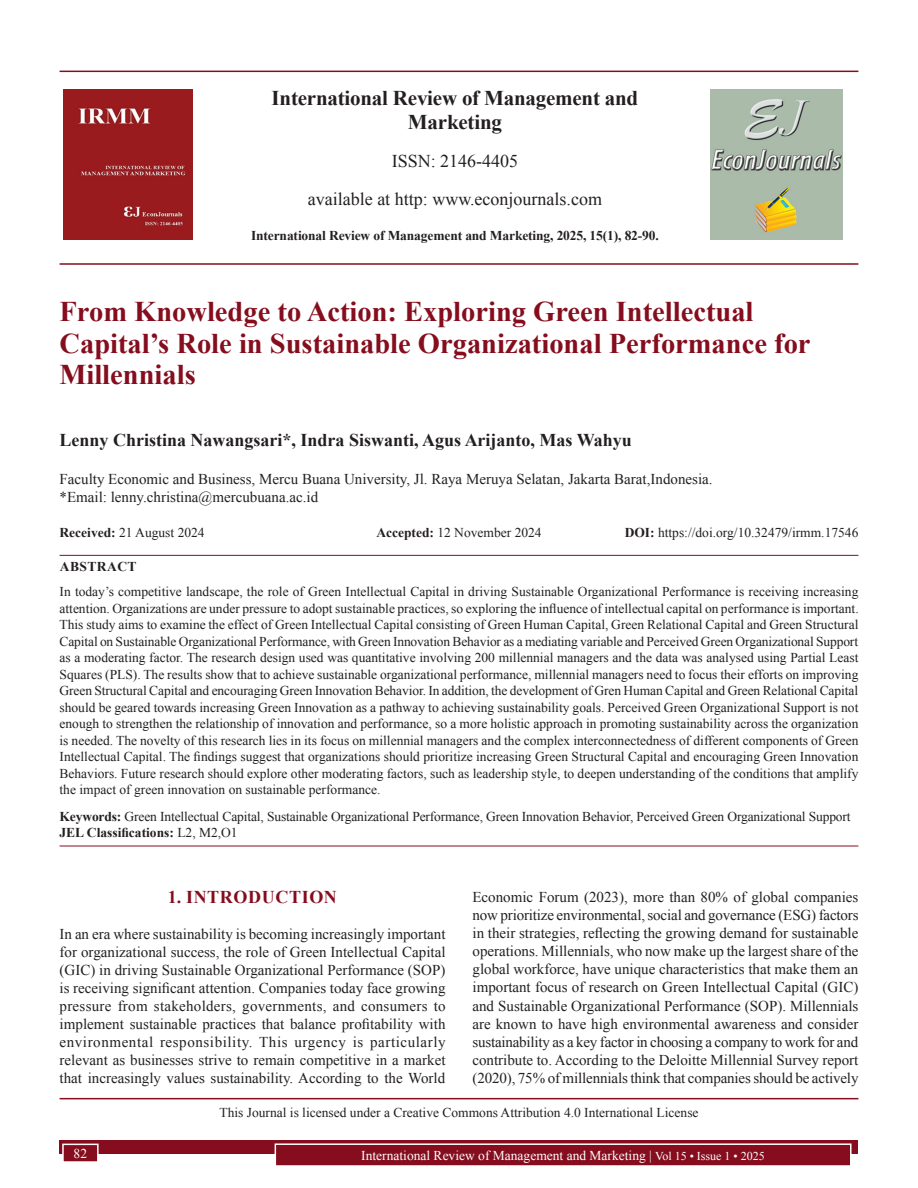
<style>
.page{position:relative;width:918px;height:1188px;background:#fff}
.page>*{position:absolute;margin:0;border:0;box-sizing:border-box;transform-origin:0 0}
.AT{font:700 28.5px/31.5px "Times New Roman";color:#850d1d}
.Issue_details{font:700 21px/24px "Times New Roman";letter-spacing:-.01em;color:#231f20;text-align:center}
.AU{font:700 18px "Times New Roman";color:#231f20}
.Issue_details-2{font:18px "Times New Roman";color:#231f20}
.t1{font:700 18px "Times New Roman";letter-spacing:.035em;color:#850d1d}
.TX{font:15px/18.1px "Times New Roman";letter-spacing:-.01em;color:#231f20;text-align:justify}
.AFF{font:15px/18px "Times New Roman";color:#231f20}
.ABS{font:13.5px/16.5px "Times New Roman";color:#231f20;text-align:justify}
.KWD{font:13.5px/16.2px "Times New Roman";letter-spacing:-.01em;color:#231f20}
.HIS{font:13.5px "Times New Roman";color:#231f20}
.CCA{font:13.5px "Times New Roman";color:#231f20}
.Folio{font:13.5px "Times New Roman";color:#fff}
.Issue_details-3{font:700 13.5px "Times New Roman";letter-spacing:-.01em;color:#231f20}
.ABSH{font:700 13.5px "Times New Roman";letter-spacing:.035em;color:#231f20}
.s1{font-weight:700}
.s2{font-size:12px}
</style>
<div class="page">
<hr style="left:60px;top:71px;width:798px;height:1px;background:#850d1d">
<hr style="left:60px;top:263px;width:798px;height:2px;background:#850d1d">
<img style="left:64px;top:89px;width:129px;height:151px">
<img style="left:711px;top:89px;width:132px;height:150px">
<div style="left:60px;top:1140px;width:798px;height:13px;background:#850d1d"></div>
<div style="left:275px;top:1144px;width:576px;height:22px;background:#850d1d"></div>
<div style="left:275px;top:1143px;width:577px;height:24px;border:2px solid #fff"></div>
<div style="left:63px;top:1144px;width:35px;height:18px;background:#850d1d"></div>
<div style="left:62px;top:1144px;width:37px;height:19px;border:2px solid #fff"></div>
<hr style="left:60px;top:555px;width:798px;height:1px;background:#850d1d">
<hr style="left:60px;top:846px;width:798px;height:1px;background:#850d1d">
<hr style="left:60px;top:1098px;width:798px;height:1px;background:#850d1d">
<p class="Issue_details" style="left:272px;top:85px;width:368px">International Review of Management and<br>Marketing</p>
<p class="Issue_details-2" style="left:392px;top:148px;width:128px">ISSN: 2146-4405</p>
<p class="Issue_details-2" style="left:308px;top:186px;width:296px">available at http: www.econjournals.com</p>
<p class="Issue_details-3" style="left:251px;top:226px;width:409px">International Review of Management and Marketing, 2025, 15(1), 82-90.</p>
<p class="AT" style="left:60px;top:295px;width:753px">From Knowledge to Action: Exploring Green Intellectual<br>Capital’s Role in Sustainable Organizational Performance for<br>Millennials</p>
<p class="AU" style="left:60px;top:427px;width:574px">Lenny Christina Nawangsari*, Indra Siswanti, Agus Arijanto, Mas Wahyu</p>
<p class="AFF" style="left:60px;top:470px;width:655px">Faculty Economic and Business, Mercu Buana University, Jl. Raya Meruya Selatan, Jakarta Barat,Indonesia. *Email: lenny.christina@mercubuana.ac.id</p>
<p class="HIS" style="left:60px;top:523px;width:147px"><span class="s1">Received:</span> 21 August 2024</p>
<p class="HIS" style="left:376px;top:523px;width:167px"><span class="s1">Accepted:</span> 12 November 2024</p>
<p class="HIS" style="left:625px;top:523px;width:235px"><span class="s1">DOI:</span> https://doi.org/10.32479/irmm.17546</p>
<p class="ABSH" style="left:60px;top:557px;width:78px">ABSTRACT</p>
<p class="ABS" style="left:60px;top:583px;width:801px">In today’s competitive landscape, the role of Green Intellectual Capital in driving Sustainable Organizational Performance is receiving increasing attention. Organizations are under pressure to adopt sustainable practices, so exploring the influence of intellectual capital on performance is important.<br>This study aims to examine the effect of Green Intellectual Capital consisting of Green Human Capital, Green Relational Capital and Green Structural Capital on Sustainable Organizational Performance, with Green Innovation Behavior as a mediating variable and Perceived Green Organizational Support as a moderating factor. The research design used was quantitative involving 200 millennial managers and the data was analysed using Partial Least Squares (PLS). The results show that to achieve sustainable organizational performance, millennial managers need to focus their efforts on improving Green Structural Capital and encouraging Green Innovation Behavior. In addition, the development of Gren Human Capital and Green Relational Capital should be geared towards increasing Green Innovation as a pathway to achieving sustainability goals. Perceived Green Organizational Support is not enough to strengthen the relationship of innovation and performance, so a more holistic approach in promoting sustainability across the organization is needed. The novelty of this research lies in its focus on millennial managers and the complex interconnectedness of different components of Green Intellectual Capital. The findings suggest that organizations should prioritize increasing Green Structural Capital and encouraging Green Innovation Behaviors. Future research should explore other moderating factors, such as leadership style, to deepen understanding of the conditions that amplify the impact of green innovation on sustainable performance.</p>
<p class="KWD" style="left:60px;top:808px;width:793px"><span class="s1">Keywords:</span> Green Intellectual Capital, Sustainable Organizational Performance, Green Innovation Behavior, Perceived Green Organizational Support<br><span class="s1">JEL Classifications:</span> L2, M2,O1</p>
<p class="TX" style="left:472px;top:887px;width:388px">Economic Forum (2023), more than 80% of global companies now prioritize environmental, social and governance (ESG) factors in their strategies, reflecting the growing demand for sustainable operations. Millennials, who now make up the largest share of the global workforce, have unique characteristics that make them an important focus of research on Green Intellectual Capital (GIC) and Sustainable Organizational Performance (SOP). Millennials are known to have high environmental awareness and consider sustainability as a key factor in choosing a company to work for and contribute to. According to the Deloitte Millennial Survey report (2020), 75% of millennials think that companies should be actively</p>
<p class="CCA" style="left:219px;top:1103px;width:481px">This Journal is licensed under a Creative Commons Attribution 4.0 International License</p>
<h1 class="t1" style="left:168px;top:884px;width:171px">1. INTRODUCTION</h1>
<p class="TX" style="left:60px;top:925px;width:388px">In an era where sustainability is becoming increasingly important for organizational success, the role of Green Intellectual Capital (GIC) in driving Sustainable Organizational Performance (SOP) is receiving significant attention. Companies today face growing pressure from stakeholders, governments, and consumers to implement sustainable practices that balance profitability with environmental responsibility. This urgency is particularly relevant as businesses strive to remain competitive in a market that increasingly values sustainability. According to the World</p>
<p class="Folio" style="left:74px;top:1144px;width:15px">82</p>
<p class="Folio" style="left:361px;top:1146px;width:405px">International Review of Management and Marketing | <span class="s2">Vol 15 • Issue 1 • 2025</span></p>
</div>
